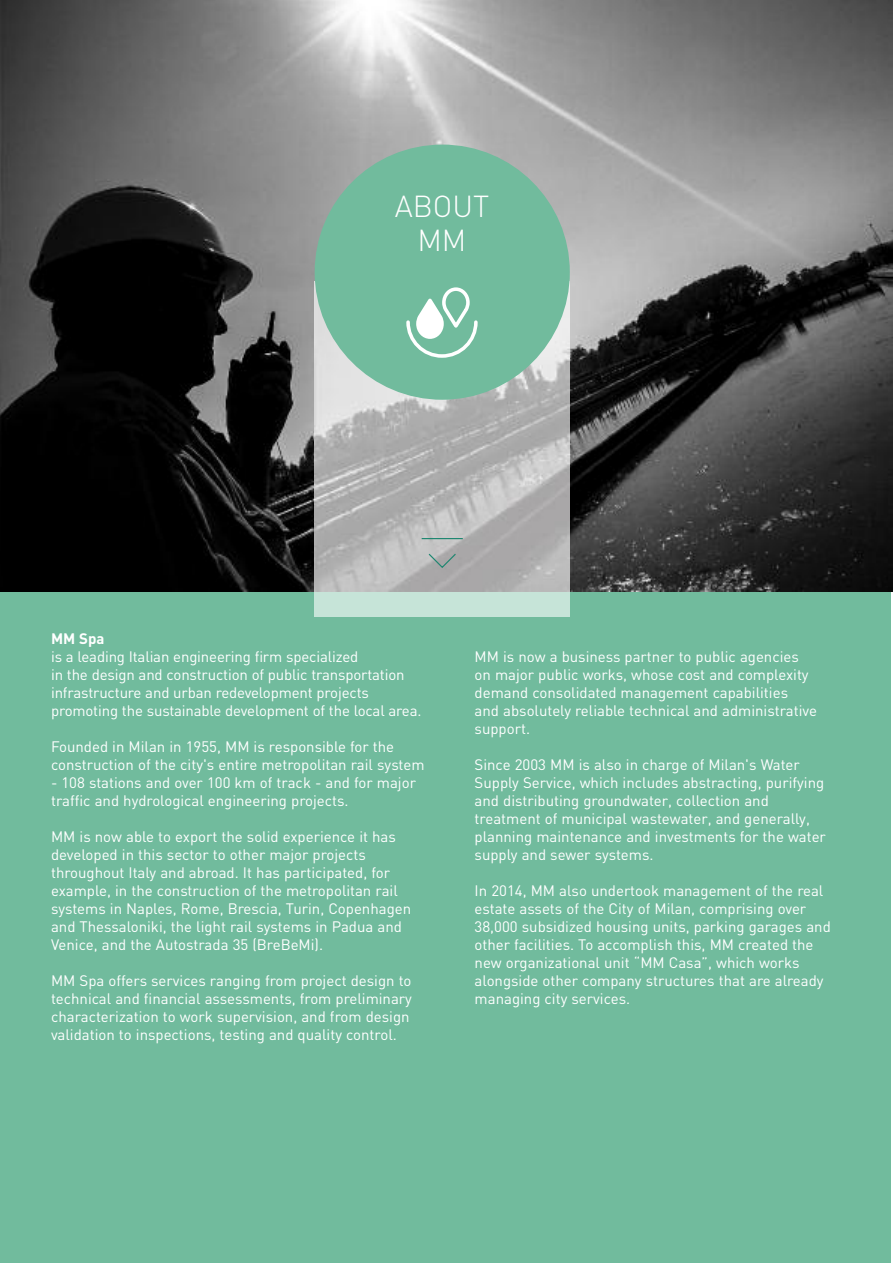
<style>
.page{position:relative;width:893px;height:1263px;background:#fff}
.page>*{position:absolute;margin:0;border:0;box-sizing:border-box;transform-origin:0 0}
.t1{font:300 30px/34.5px "DIN";color:#fff;text-align:center}
.t2{font:15px/18px "DIN";color:#fff}
.t3{font:700 15px "DIN";color:#fff}
</style>
<div class="page">
<div style="left:0;top:591px;width:890px;height:672px;background:#71bb9d"></div>
<img style="left:0;top:0;width:893px;height:591px">
<div style="left:315px;top:591px;width:255px;height:26px;background:#c6e4d8"></div>
<img style="left:315px;top:284px;width:255px;height:307px">
<hr style="left:422px;top:538px;width:41px;height:1px;background:#208771">
<svg style="left:427px;top:552px;width:30px;height:17px"></svg>
<div style="left:315px;top:145px;width:255px;height:255px;background:#71bb9d;border-radius:50%"></div>
<svg style="left:406px;top:287px;width:72px;height:71px"></svg>
<h1 class="t1" style="left:395px;top:192px;width:96px">ABOUT<br>MM</h1>
<p class="t3" style="left:51px;top:634px;width:55px">MM Spa</p>
<p class="t2" style="left:51px;top:650px;width:372px">is a leading Italian engineering firm specialized<br>in the design and construction of public transportation infrastructure and urban redevelopment projects promoting the sustainable development of the local area.</p>
<p class="t2" style="left:51px;top:740px;width:375px">Founded in Milan in 1955, MM is responsible for the construction of the city's entire metropolitan rail system</p>
<p class="t2" style="left:51px;top:776px;width:366px">- 108 stations and over 100 km of track - and for major traffic and hydrological engineering projects.</p>
<p class="t2" style="left:51px;top:830px;width:362px">MM is now able to export the solid experience it has developed in this sector to other major projects throughout Italy and abroad. It has participated, for example, in the construction of the metropolitan rail systems in Naples, Rome, Brescia, Turin, Copenhagen and Thessaloniki, the light rail systems in Padua and Venice, and the Autostrada 35 (BreBeMi).</p>
<p class="t2" style="left:51px;top:974px;width:362px">MM Spa offers services ranging from project design to technical and financial assessments, from preliminary characterization to work supervision, and from design validation to inspections, testing and quality control.</p>
<p class="t2" style="left:475px;top:650px;width:344px">MM is now a business partner to public agencies on major public works, whose cost and complexity demand consolidated management capabilities<br>and absolutely reliable technical and administrative support.</p>
<p class="t2" style="left:475px;top:758px;width:353px">Since 2003 MM is also in charge of Milan's Water Supply Service, which includes abstracting, purifying and distributing groundwater, collection and treatment of municipal wastewater, and generally, planning maintenance and investments for the water supply and sewer systems.</p>
<p class="t2" style="left:475px;top:884px;width:358px">In 2014, MM also undertook management of the real estate assets of the City of Milan, comprising over 38,000 subsidized housing units, parking garages and other facilities. To accomplish this, MM created the new organizational unit “MM Casa”, which works alongside other company structures that are already managing city services.</p>
</div>
